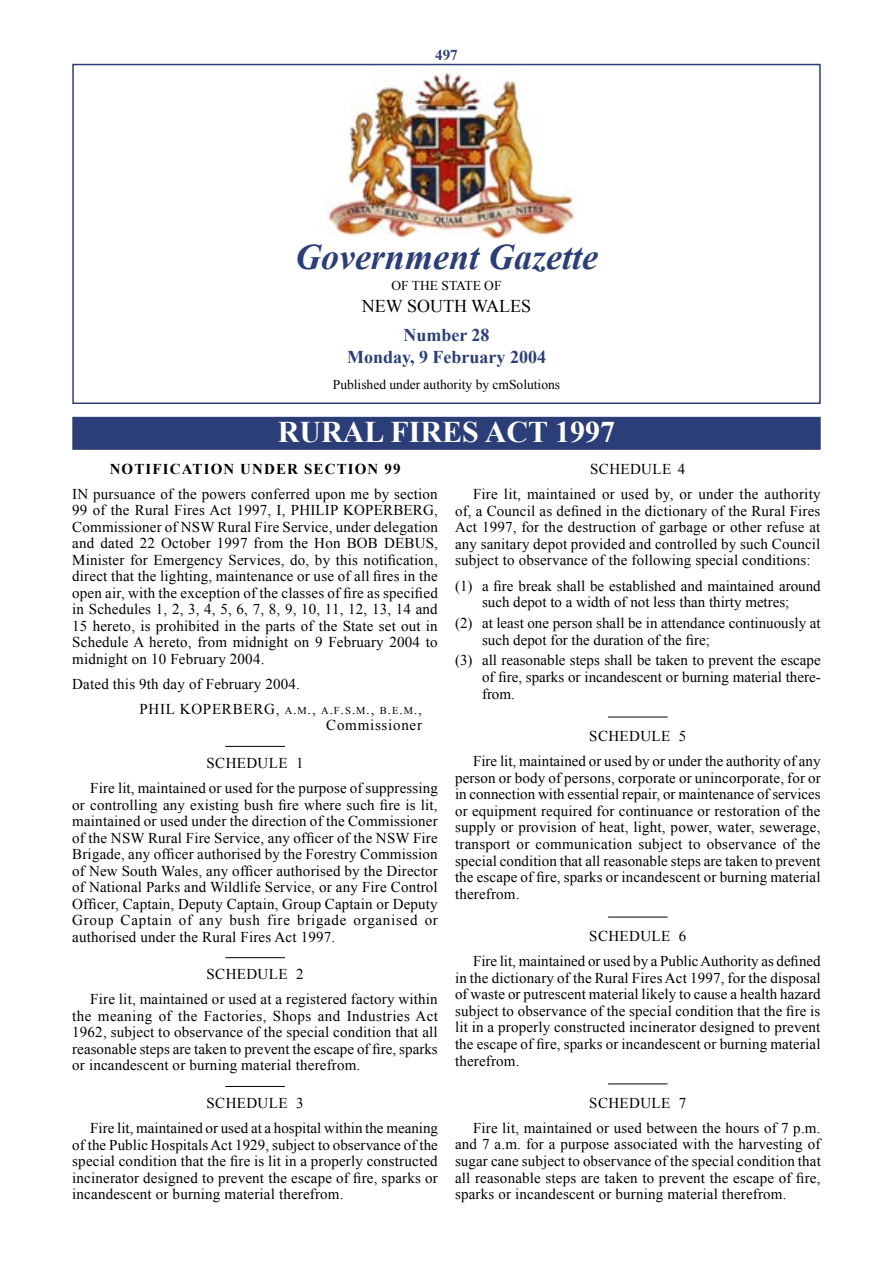
<style>
.page{position:relative;width:893px;height:1263px;background:#fff}
.page>*{position:absolute;margin:0;border:0;box-sizing:border-box;transform-origin:0 0}
.t1{font:italic 700 36px "Times New Roman";color:#2c3e77}
.Reverse_Head{font:700 30px "Times New Roman";color:#fff}
.t2{font:700 18px "Times New Roman";color:#2c3e77}
.t3{font:18px "Times New Roman";color:#000}
.Body_Text{font:15px/16.6px "Times New Roman";letter-spacing:.01em;color:#000;text-align:justify}
.BT_Full{font:15px/16.5px "Times New Roman";letter-spacing:.01em;color:#000;text-align:justify}
.indent_1__a{font:15px/16.6px "Times New Roman";color:#000;text-align:center}
.schedule{font:15px "Times New Roman";letter-spacing:.025em;color:#000}
.Sign{font:15px/16.5px "Times New Roman";letter-spacing:.05em;color:#000;text-align:right}
.Head_Bold{font:700 15px "Times New Roman";letter-spacing:.075em;color:#000}
.Head_Roman{font:15px "Times New Roman";letter-spacing:.025em;color:#000}
.t4{font:700 15px "Times New Roman";color:#2c3e77}
.t5{font:13.5px "Times New Roman";color:#000}
.s1{font-style:inherit}
.s2{font-size:10.5px}
</style>
<div class="page">
<img style="left:326px;top:68px;width:248px;height:172px">
<hr style="left:225px;top:746px;width:60px;height:1px;background:#000">
<hr style="left:225px;top:957px;width:60px;height:1px;background:#000">
<hr style="left:225px;top:1086px;width:60px;height:1px;background:#000">
<hr style="left:608px;top:717px;width:60px;height:1px;background:#000">
<hr style="left:608px;top:917px;width:60px;height:1px;background:#000">
<hr style="left:608px;top:1083px;width:60px;height:1px;background:#000">
<div style="left:72px;top:64px;width:749px;height:340px;border:2px solid #2c3e77"></div>
<div style="left:72px;top:417px;width:749px;height:33px;background:#2c3e77"></div>
<p class="t4" style="left:435px;top:45px;width:24px">4<span class="s1">9</span>7</p>
<p class="t1" style="left:295px;top:231px;width:304px">Government Gazette</p>
<p class="t5" style="left:391px;top:276px;width:112px">OF THE STATE OF</p>
<p class="t3" style="left:362px;top:293px;width:171px">NEW SOUTH WALES</p>
<p class="t2" style="left:403px;top:323px;width:88px">Number 28</p>
<p class="t2" style="left:347px;top:344px;width:201px">Monday, 9 February 2004</p>
<p class="t5" style="left:333px;top:375px;width:229px">Published under authority by cmSolutions</p>
<p class="Reverse_Head" style="left:278px;top:411px;width:338px">RURAL FIRES ACT 1997</p>
<p class="Head_Bold" style="left:110px;top:458px;width:292px">NOTIFICATION UNDER SECTION 99</p>
<p class="BT_Full" style="left:72px;top:485px;width:367px">IN pursuance of the powers conferred upon me by section 99 of the Rural Fires Act 1997, I, PHILIP KOPERBERG, Commissioner of NSW Rural Fire Service, under delegation and dated 22 October 1997 from the Hon BOB DEBUS, Minister for Emergency Services, do, by this notification, direct that the lighting, maintenance or use of all fires in the open air, with the exception of the classes of fire as specified in Schedules 1, 2, 3, 4, 5, 6, 7, 8, 9, 10, 11, 12, 13, 14 and 15 hereto, is prohibited in the parts of the State set out in Schedule A hereto, from midnight on 9 February 2004 to midnight on 10 February 2004.</p>
<p class="BT_Full" style="left:72px;top:675px;width:229px">Dated this 9th day of February 2004.</p>
<p class="Sign" style="left:140px;top:700px;width:284px">PHIL KOPERBERG, <span class="s2">A</span>.<span class="s2">M</span>., <span class="s2">A</span>.<span class="s2">F</span>.<span class="s2">S</span>.<span class="s2">M</span>., <span class="s2">B</span>.<span class="s2">E</span>.<span class="s2">M</span>.,<br>Commissioner</p>
<p class="schedule" style="left:207px;top:753px;width:99px">SCHEDULE 1</p>
<p class="Body_Text" style="left:72px;top:779px;width:367px;text-indent:18px">Fire lit, maintained or used for the purpose of suppressing or controlling any existing bush fire where such fire is lit, maintained or used under the direction of the Commissioner of the NSW Rural Fire Service, any officer of the NSW Fire Brigade, any officer authorised by the Forestry Commission of New South Wales, any officer authorised by the Director of National Parks and Wildlife Service, or any Fire Control Officer, Captain, Deputy Captain, Group Captain or Deputy Group Captain of any bush fire brigade organised or authorised under the Rural Fires Act 1997.</p>
<p class="schedule" style="left:207px;top:964px;width:99px">SCHEDULE 2</p>
<p class="Body_Text" style="left:72px;top:991px;width:367px;text-indent:18px">Fire lit, maintained or used at a registered factory within the meaning of the Factories, Shops and Industries Act 1962, subject to observance of the special condition that all reasonable steps are taken to prevent the escape of fire, sparks or incandescent or burning material therefrom.</p>
<p class="schedule" style="left:207px;top:1093px;width:99px">SCHEDULE 3</p>
<p class="Body_Text" style="left:72px;top:1119px;width:367px;text-indent:18px">Fire lit, maintained or used at a hospital within the meaning of the Public Hospitals Act 1929, subject to observance of the special condition that the fire is lit in a properly constructed incinerator designed to prevent the escape of fire, sparks or incandescent or burning material therefrom.</p>
<p class="Head_Roman" style="left:590px;top:459px;width:97px">SCHEDULE 4</p>
<p class="Body_Text" style="left:455px;top:485px;width:367px;text-indent:18px">Fire lit, maintained or used by, or under the authority of, a Council as defined in the dictionary of the Rural Fires Act 1997, for the destruction of garbage or other refuse at any sanitary depot provided and controlled by such Council subject to observance of the following special conditions:</p>
<p class="indent_1__a" style="left:455px;top:577px;width:367px">(1) a fire break shall be established and maintained around such depot to a width of not less than thirty metres;</p>
<p class="indent_1__a" style="left:482px;top:614px;width:340px;text-align:left;text-indent:-27px">(2) at least one person shall be in attendance continuously at such depot for the duration of the fire;</p>
<p class="indent_1__a" style="left:482px;top:652px;width:340px;text-align:justify;text-indent:-27px">(3) all reasonable steps shall be taken to prevent the escape of fire, sparks or incandescent or burning material there&shy;from.</p>
<p class="schedule" style="left:589px;top:726px;width:99px">SCHEDULE 5</p>
<p class="Body_Text" style="left:455px;top:752px;width:367px;text-indent:18px">Fire lit, maintained or used by or under the authority of any person or body of persons, corporate or unincorporate, for or in connection with essential repair, or maintenance of services or equipment required for continuance or restoration of the supply or provision of heat, light, power, water, sewerage, transport or communication subject to observance of the special condition that all reasonable steps are taken to prevent the escape of fire, sparks or incandescent or burning material therefrom.</p>
<p class="schedule" style="left:589px;top:926px;width:99px">SCHEDULE 6</p>
<p class="Body_Text" style="left:455px;top:952px;width:367px;text-indent:18px">Fire lit, maintained or used by a Public Authority as defined in the dictionary of the Rural Fires Act 1997, for the disposal of waste or putrescent material likely to cause a health hazard subject to observance of the special condition that the fire is lit in a properly constructed incinerator designed to prevent the escape of fire, sparks or incandescent or burning material therefrom.</p>
<p class="schedule" style="left:589px;top:1092px;width:99px">SCHEDULE 7</p>
<p class="Body_Text" style="left:455px;top:1119px;width:367px;text-indent:18px">Fire lit, maintained or used between the hours of 7 p.m. and 7 a.m. for a purpose associated with the harvesting of sugar cane subject to observance of the special condition that all reasonable steps are taken to prevent the escape of fire, sparks or incandescent or burning material therefrom.</p>
</div>
